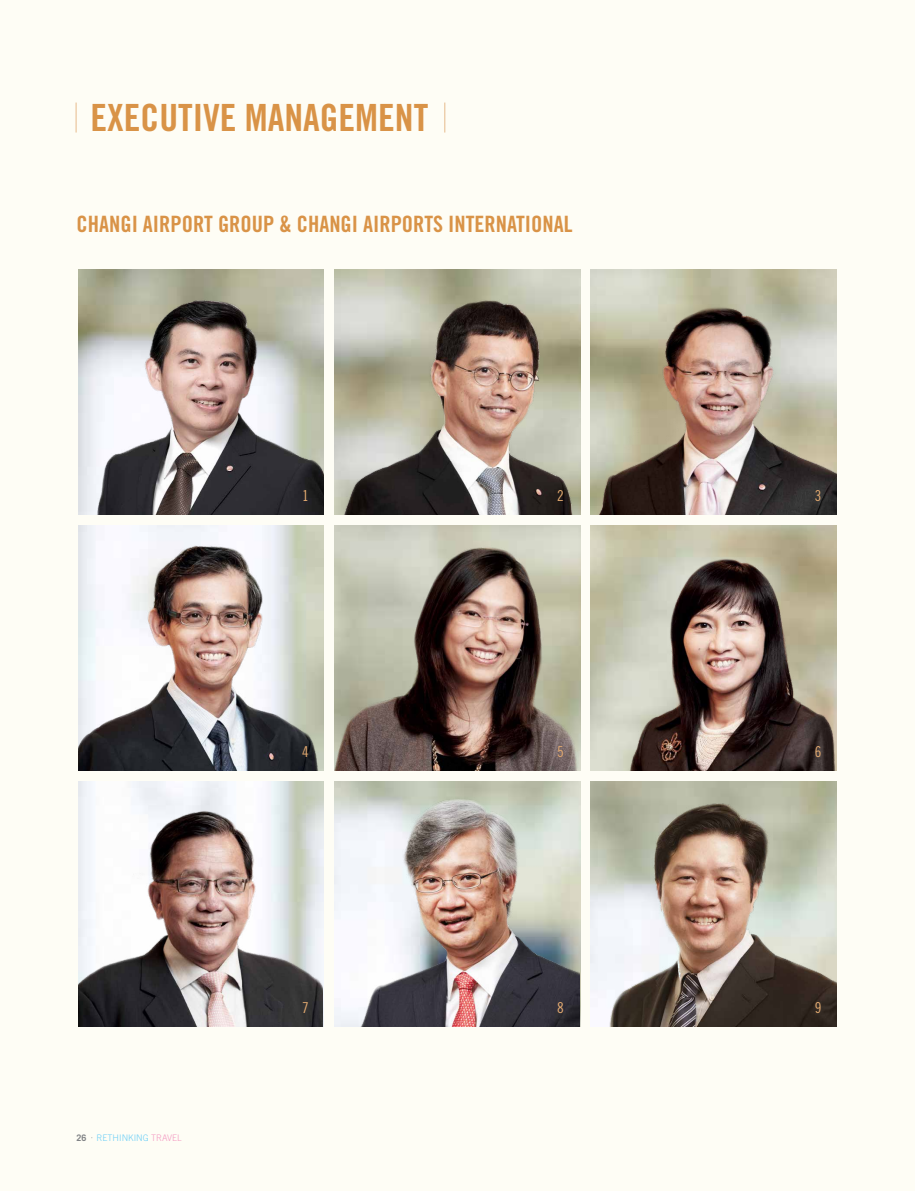
<style>
.page{position:relative;width:915px;height:1191px;background:#fff}
.page>*{position:absolute;margin:0;border:0;box-sizing:border-box;transform-origin:0 0}
.t1{font:37.5px "Trade Gothic Bold Cond Twenty";color:#d99347}
.t2{font:22.5px "Trade Gothic Bold Cond Twenty";color:#d99347}
.t3{font:15px "Trade Gothic Cond Eighteen";color:#e6ac71}
.t4{font:300 9px "Trade Gothic";color:#6dcff6}
.s1{font-weight:700;color:#808285}
.s2{color:#f49ac2}
</style>
<div class="page">
<div style="left:0;top:0;width:914px;height:1191px;background:#fefdf5"></div>
<img style="left:78px;top:525px;width:246px;height:246px">
<img style="left:334px;top:269px;width:246px;height:246px">
<img style="left:334px;top:781px;width:246px;height:245px">
<img style="left:590px;top:525px;width:246px;height:246px">
<img style="left:590px;top:781px;width:246px;height:245px">
<hr style="left:75px;top:103px;width:2px;height:29px;background:#e9c297">
<svg style="left:444px;top:103px;width:1px;height:29px"></svg>
<img style="left:78px;top:283px;width:246px;height:232px">
<img style="left:590px;top:269px;width:246px;height:246px">
<img style="left:334px;top:525px;width:245px;height:246px">
<img style="left:78px;top:781px;width:245px;height:245px">
<img style="left:334px;top:790px;width:245px;height:236px">
<h1 class="t1" style="left:91px;top:95px;width:339px">EXECUTIVE MANAGEMENT</h1>
<p class="t2" style="left:77px;top:210px;width:497px">CHANGI AIRPORT GROUP &amp; CHANGI AIRPORTS INTERNATIONAL</p>
<p class="t4" style="left:77px;top:1132px;width:106px"><span class="s1">26</span> RETHINKING <span class="s2">TRAVEL</span></p>
<p class="t3" style="left:302px;top:487px;width:8px">1</p>
<p class="t3" style="left:302px;top:742px;width:8px">4</p>
<p class="t3" style="left:302px;top:998px;width:8px">7</p>
<p class="t3" style="left:557px;top:487px;width:8px">2</p>
<p class="t3" style="left:814px;top:487px;width:8px">3</p>
<p class="t3" style="left:557px;top:742px;width:8px">5</p>
<p class="t3" style="left:557px;top:998px;width:8px">8</p>
<p class="t3" style="left:814px;top:742px;width:8px">6</p>
<p class="t3" style="left:814px;top:998px;width:8px">9</p>
</div>
